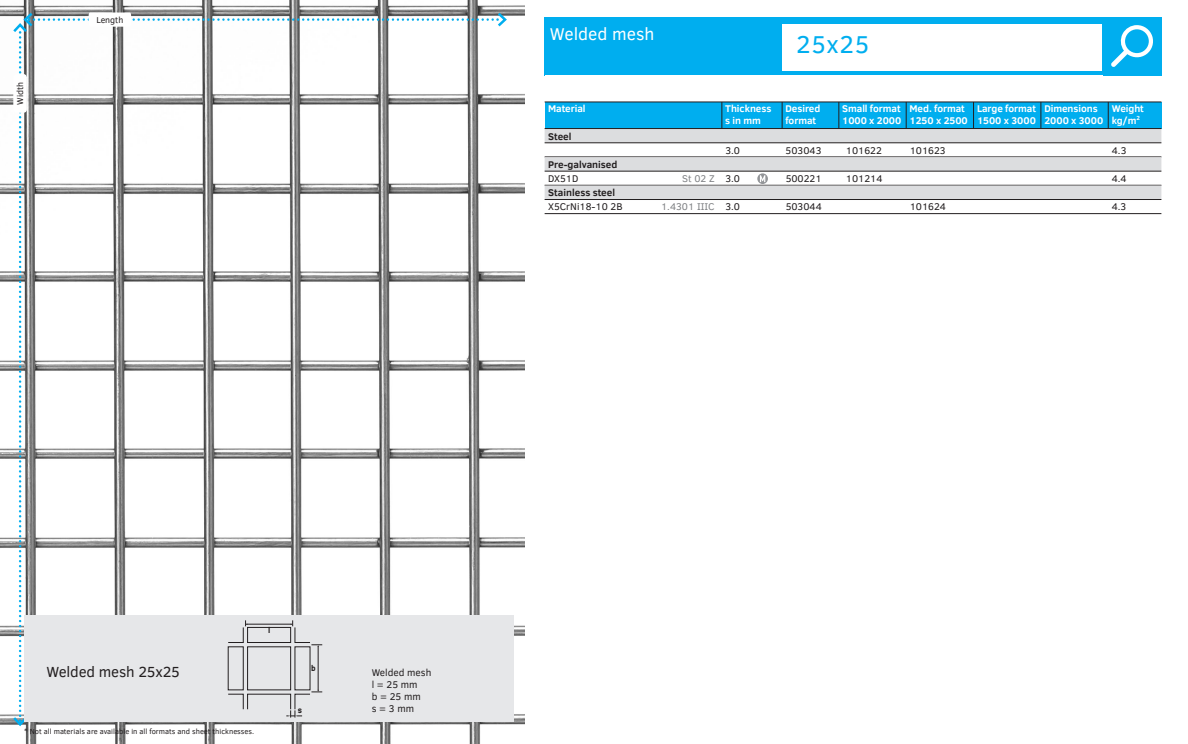
<style>
.page{position:relative;width:1188px;height:744px;background:#fff}
.page>*{position:absolute;margin:0;border:0;box-sizing:border-box;transform-origin:0 0}
.t1{font:25px "Clear Sans";letter-spacing:.025em;color:#00aeef}
.t2{font:17.5px "Clear Sans";color:#fff}
.t3{font:15px "Clear Sans";letter-spacing:-.01em;color:#231f20}
.t4{font:700 10px "Clear Sans";letter-spacing:-.005em;color:#fff}
.t5{font:10px/12px "Clear Sans";color:#231f20}
.t6{font:700 10px "Clear Sans";color:#231f20}
.t7{font:10px "Clear Sans";color:#808285}
.t8{font:700 9.62px "Conduit ITC Pro";color:#231f20}
.t9{font:8.75px "Clear Sans";color:#231f20}
.t10{font:700 8px "Conduit ITC Pro";letter-spacing:.02em;color:#231f20}
.t11{font:7.5px "Clear Sans";color:#231f20}
.s1{color:#231f20}
</style>
<div class="page">
<img style="left:0;top:0;width:524px;height:744px">
<svg style="left:11px;top:10px;width:498px;height:718px"></svg>
<div style="left:544px;top:17px;width:617px;height:58px;background:#00aeef"></div>
<div style="left:544px;top:102px;width:617px;height:26px;background:#00aeef"></div>
<div style="left:544px;top:129px;width:617px;height:14px;background:#dcdddf"></div>
<hr style="left:544px;top:143px;width:617px;height:1px;background:#231f20">
<div style="left:544px;top:157px;width:617px;height:14px;background:#dcdddf"></div>
<hr style="left:544px;top:171px;width:617px;height:1px;background:#231f20">
<hr style="left:544px;top:185px;width:617px;height:1px;background:#231f20">
<div style="left:544px;top:186px;width:617px;height:13px;background:#dcdddf"></div>
<hr style="left:544px;top:199px;width:617px;height:1px;background:#231f20">
<hr style="left:544px;top:213px;width:617px;height:1px;background:#231f20">
<svg style="left:757px;top:173px;width:11px;height:11px"></svg>
<svg style="left:760px;top:175px;width:5px;height:7px"></svg>
<svg style="left:1111px;top:25px;width:42px;height:42px"></svg>
<div style="left:782px;top:24px;width:319px;height:46px;background:#fff"></div>
<svg style="left:721px;top:103px;width:1px;height:25px"></svg>
<svg style="left:782px;top:103px;width:1px;height:25px"></svg>
<svg style="left:906px;top:103px;width:1px;height:25px"></svg>
<svg style="left:973px;top:103px;width:1px;height:25px"></svg>
<svg style="left:1040px;top:103px;width:1px;height:25px"></svg>
<svg style="left:1108px;top:103px;width:1px;height:25px"></svg>
<svg style="left:838px;top:103px;width:1px;height:25px"></svg>
<hr style="left:544px;top:128px;width:617px;height:1px;background:#231f20">
<hr style="left:544px;top:102px;width:617px;height:1px;background:#231f20">
<p class="t9" style="left:14px;top:105px;width:24px;rotate:-90deg">Width</p>
<p class="t9" style="left:96px;top:13px;width:28px">Length</p>
<h2 class="t2" style="left:550px;top:21px;width:106px">Welded mesh</h2>
<h1 class="t1" style="left:796px;top:26px;width:74px">25x25</h1>
<p class="t4" style="left:548px;top:101px;width:39px">Material</p>
<p class="t4" style="left:725px;top:101px;width:48px">Thickness</p>
<p class="t4" style="left:785px;top:101px;width:36px">Desired</p>
<p class="t4" style="left:842px;top:101px;width:257px">Small format Med. format Large format Dimensions</p>
<p class="t4" style="left:1111px;top:101px;width:34px">Weight</p>
<p class="t4" style="left:725px;top:113px;width:37px">s in mm</p>
<p class="t4" style="left:785px;top:113px;width:32px">format</p>
<p class="t4" style="left:842px;top:113px;width:299px">1000 x 2000 1250 x 2500 1500 x 3000 2000 x 3000 kg/m<sup>2</sup></p>
<p class="t6" style="left:548px;top:129px;width:25px">Steel</p>
<p class="t5" style="left:725px;top:144px;width:16px">3.0</p>
<p class="t5" style="left:785px;top:144px;width:37px">503043</p>
<p class="t5" style="left:846px;top:144px;width:37px">101622</p>
<p class="t5" style="left:909px;top:144px;width:37px">101623</p>
<p class="t5" style="left:1111px;top:144px;width:16px">4.3</p>
<p class="t6" style="left:548px;top:157px;width:71px">Pre-galvanised</p>
<p class="t5" style="left:548px;top:172px;width:32px">DX51D</p>
<p class="t7" style="left:682px;top:171px;width:59px">St 02 Z <span class="s1">3.0</span></p>
<p class="t5" style="left:785px;top:172px;width:37px">500221</p>
<p class="t5" style="left:846px;top:172px;width:38px">101214</p>
<p class="t5" style="left:1111px;top:172px;width:17px">4.4</p>
<p class="t6" style="left:548px;top:185px;width:68px">Stainless steel</p>
<p class="t5" style="left:548px;top:200px;width:76px">X5CrNi18-10 2B</p>
<p class="t7" style="left:661px;top:200px;width:80px">1.4301 IIIC <span class="s1">3.0</span></p>
<p class="t5" style="left:785px;top:200px;width:38px">503044</p>
<p class="t5" style="left:909px;top:200px;width:38px">101624</p>
<p class="t5" style="left:1111px;top:200px;width:16px">4.3</p>
<p class="t8" style="left:268px;top:626px;width:4px">l</p>
<h3 class="t3" style="left:46px;top:661px;width:135px">Welded mesh 25x25</h3>
<p class="t8" style="left:311px;top:664px;width:6px">b</p>
<p class="t10" style="left:132px;top:670px;width:29px">Material-</p>
<p class="t11" style="left:24px;top:726px;width:231px">* Not all materials are available in all formats and sheet thicknesses.</p>
<p class="t8" style="left:298px;top:707px;width:6px">s</p>
<p class="t5" style="left:372px;top:666px;width:61px">Welded mesh l = 25 mm<br>b = 25 mm<br>s = 3 mm</p>
</div>
